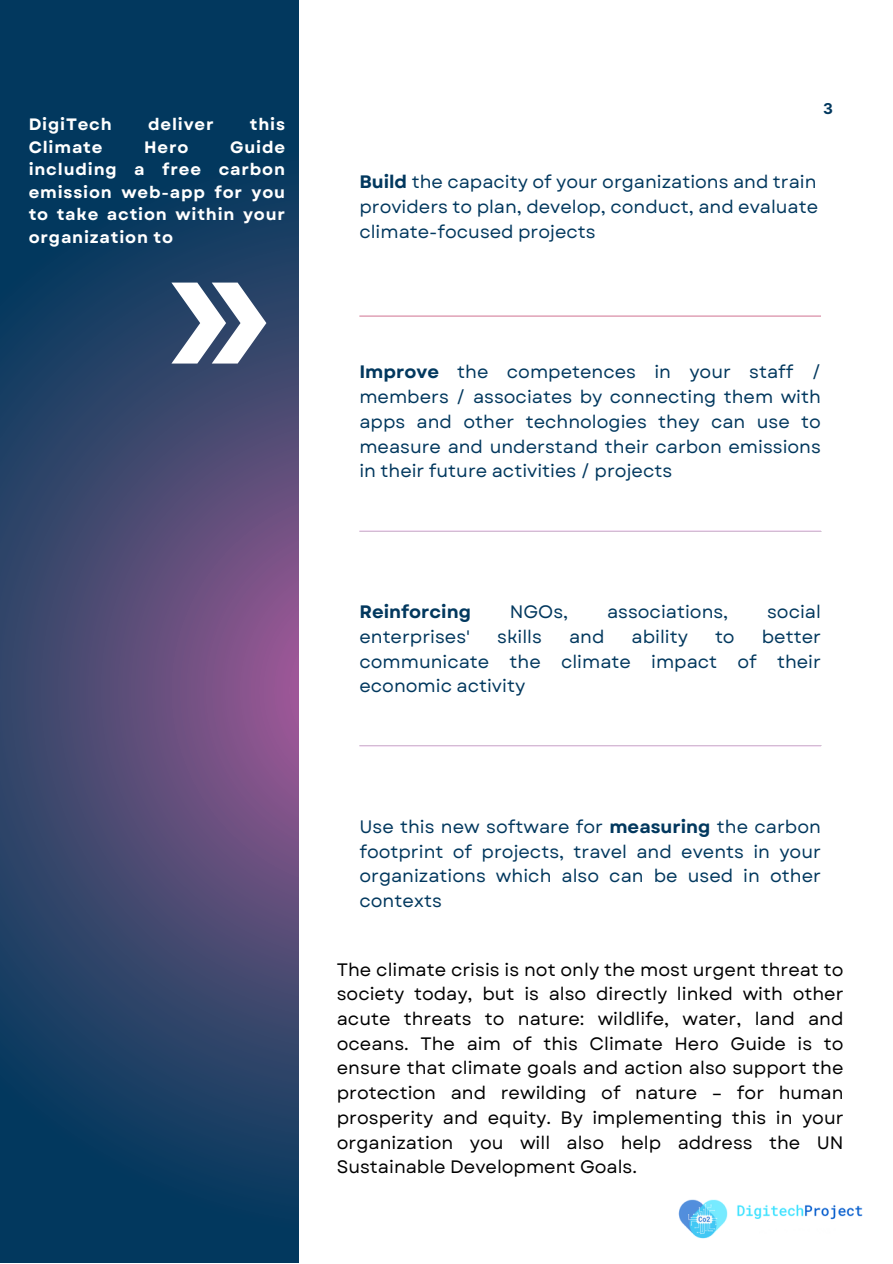
<style>
.page{position:relative;width:893px;height:1264px;background:#fff}
.page>*{position:absolute;margin:0;border:0;box-sizing:border-box;transform-origin:0 0}
.t1{font:18px/24.8px "Garet";color:#02385e;text-align:justify}
.t2{font:18px/24.8px "Garet";color:#000;text-align:justify}
.t3{font:700 18px "Garet";color:#02385e}
.t4{font:700 16.5px/22.5px "Garet";letter-spacing:.05em;color:#fff;text-align:justify}
.t5{font:700 15px "Inter";color:#02385e}
.s1{font-weight:700}
</style>
<div class="page">
<div style="left:0;top:0;width:892px;height:1262px;background:#02385e"></div>
<svg style="left:0;top:186px;width:299px;height:1009px"></svg>
<div style="left:299px;top:0;width:593px;height:1262px;background:#fff"></div>
<hr style="left:359px;top:315px;width:461px;height:1px;background:#d17391">
<hr style="left:359px;top:530px;width:461px;height:1px;background:#e5bae6">
<hr style="left:359px;top:745px;width:461px;height:1px;background:#e5bae6">
<img style="left:678px;top:1199px;width:185px;height:40px">
<svg style="left:171px;top:282px;width:95px;height:81px;background:#9da8b9"></svg>
<p class="t4" style="left:29px;top:113px;width:85px">DigiTech</p>
<p class="t4" style="left:148px;top:113px;width:67px">deliver</p>
<p class="t4" style="left:250px;top:113px;width:37px">this</p>
<p class="t4" style="left:29px;top:136px;width:75px">Climate</p>
<p class="t4" style="left:144px;top:136px;width:46px">Hero</p>
<p class="t4" style="left:29px;top:136px;width:258px;text-indent:201px">Guide including a free carbon emission web-app for you to take action within your organization to</p>
<p class="t5" style="left:823px;top:100px;width:11px">3</p>
<p class="t1" style="left:359px;top:170px;width:460px"><span class="s1">Build</span> the capacity of your organizations and train providers to plan, develop, conduct, and evaluate climate-focused projects</p>
<p class="t1" style="left:359px;top:360px;width:463px"><span class="s1">Improve</span> the competences in your staff / members / associates by connecting them with apps and other technologies they can use to measure and understand their carbon emissions in their future activities / projects</p>
<p class="t3" style="left:359px;top:598px;width:113px">Reinforcing</p>
<p class="t1" style="left:509px;top:599px;width:60px">NGOs,</p>
<p class="t1" style="left:607px;top:599px;width:123px">associations,</p>
<p class="t1" style="left:767px;top:599px;width:55px">social</p>
<p class="t1" style="left:359px;top:624px;width:112px">enterprises'</p>
<p class="t1" style="left:497px;top:624px;width:46px">skills</p>
<p class="t1" style="left:569px;top:624px;width:37px">and</p>
<p class="t1" style="left:631px;top:624px;width:58px">ability</p>
<p class="t1" style="left:715px;top:624px;width:21px">to</p>
<p class="t1" style="left:359px;top:624px;width:463px;text-indent:402px">better communicate the climate impact of their economic activity</p>
<p class="t1" style="left:359px;top:814px;width:463px">Use this new software for <span class="s1">measuring</span> the carbon footprint of projects, travel and events in your organizations which also can be used in other contexts</p>
<p class="t2" style="left:337px;top:956px;width:508px">The climate crisis is not only the most urgent threat to society today, but is also directly linked with other acute threats to nature: wildlife, water, land and oceans. The aim of this Climate Hero Guide is to ensure that climate goals and action also support the protection and rewilding of nature – for human prosperity and equity. By implementing this in your organization you will also help address the UN Sustainable Development Goals.</p>
</div>
